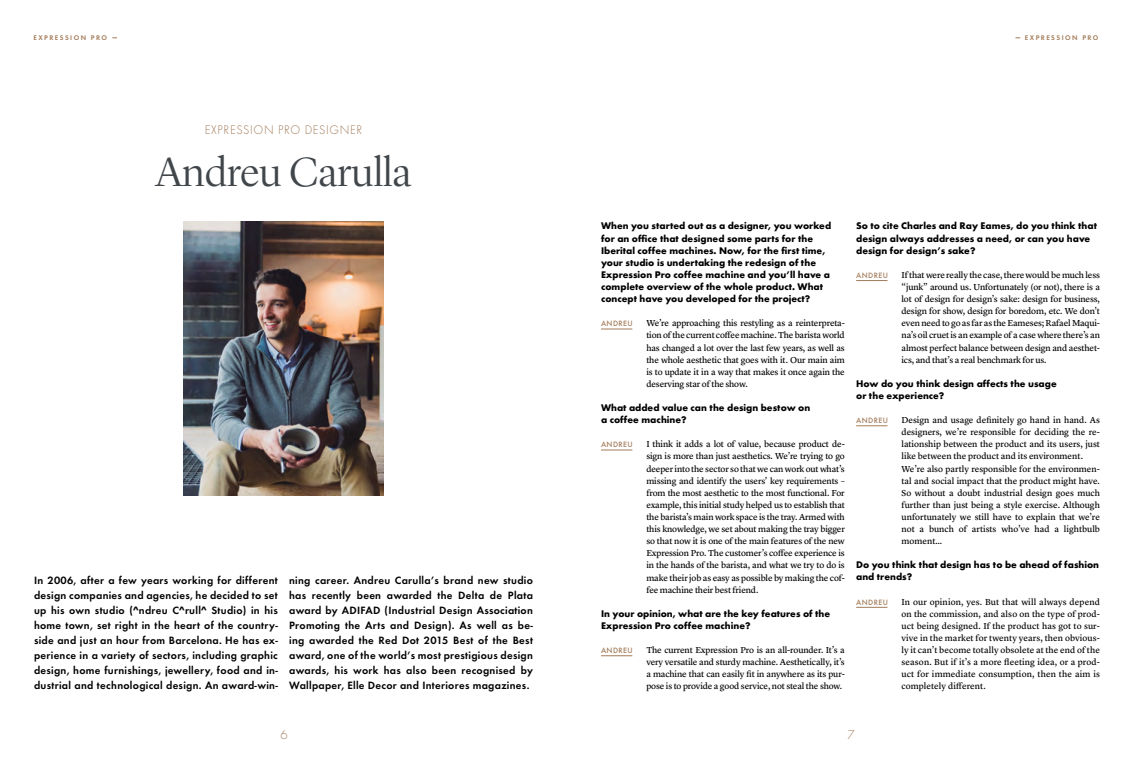
<style>
.page{position:relative;width:1134px;height:766px;background:#fff}
.page>*{position:absolute;margin:0;border:0;box-sizing:border-box;transform-origin:0 0}
.t1{font:300 42px "Lyon Display";color:#41464b}
.t2{font:300 13.2px "Futura TOT";color:#a37c5a}
.t3{font:300 13px "Futura T";letter-spacing:.05em;color:#a37c5a;scale:.95 1}
.t4{font:600 11px/15px "Futura T";letter-spacing:.025em;color:#000;text-align:justify}
.t5{font:700 10px/12.1px "Futura T";color:#000}
.t6{font:9px/12.1px "Lyon Text Regular No.2";color:#000;text-align:justify}
.t7{font:500 8px "Futura T";letter-spacing:.05em;color:#a37c5a}
.t8{font:7px "Futura TOT Dem";letter-spacing:.21em;color:#a37c5a}
</style>
<div class="page">
<img style="left:183px;top:222px;width:201px;height:273px">
<hr style="left:601px;top:328px;width:31px;height:1px;background:#a37c5a">
<hr style="left:856px;top:280px;width:31px;height:1px;background:#a37c5a">
<hr style="left:856px;top:425px;width:31px;height:1px;background:#a37c5a">
<hr style="left:856px;top:607px;width:31px;height:1px;background:#a37c5a">
<hr style="left:601px;top:449px;width:31px;height:1px;background:#a37c5a">
<hr style="left:601px;top:655px;width:31px;height:1px;background:#a37c5a">
<p class="t8" style="left:33px;top:34px;width:75px">EXPRESSION PRO</p>
<p class="t8" style="left:1025px;top:34px;width:75px">EXPRESSION PRO</p>
<h3 class="t3" style="left:205px;top:121px;width:57px">EXPRESSION</h3>
<h3 class="t3" style="left:278px;top:121px;width:9px">PRO</h3>
<h3 class="t3" style="left:305px;top:121px;width:31px">DESIGNER</h3>
<h1 class="t1" style="left:156px;top:141px;width:257px">Andreu Carulla</h1>
<p class="t4" style="left:34px;top:573px;width:245px">In 2006, after a few years working for different design companies and agencies, he decided to set up his own studio (^ndreu C^rull^ Studio) in his home town, set right in the heart of the country&shy;side and just an hour from Barcelona. He has ex&shy;perience in a variety of sectors, including graphic design, home furnishings, jewellery, food and in&shy;dustrial and technological design. An award-win-</p>
<p class="t4" style="left:289px;top:573px;width:245px">ning career. Andreu Carulla’s brand new studio has recently been awarded the Delta de Plata award by ADIFAD (Industrial Design Association Promoting the Arts and Design). As well as be&shy;ing awarded the Red Dot 2015 Best of the Best award, one of the world’s most prestigious design awards, his work has also been recognised by Wallpaper, Elle Decor and Interiores magazines.</p>
<p class="t5" style="left:601px;top:220px;width:232px">When you started out as a designer, you worked for an office that designed some parts for the Iberital coffee machines. Now, for the first time, your studio is undertaking the redesign of the Expression Pro coffee machine and you’ll have a complete overview of the whole product. What concept have you developed for the project?</p>
<p class="t6" style="left:646px;top:316px;width:200px">We’re approaching this restyling as a reinterpreta&shy;tion of the current coffee machine. The barista world has changed a lot over the last few years, as well as the whole aesthetic that goes with it. Our main aim is to update it in a way that makes it once again the deserving star of the show.</p>
<p class="t5" style="left:601px;top:401px;width:211px">What added value can the design bestow on a coffee machine?</p>
<p class="t6" style="left:646px;top:437px;width:200px">I think it adds a lot of value, because product de&shy;sign is more than just aesthetics. We’re trying to go deeper into the sector so that we can work out what’s missing and identify the users’ key requirements – from the most aesthetic to the most functional. For example, this initial study helped us to establish that the barista’s main work space is the tray. Armed with this knowledge, we set about making the tray bigger so that now it is one of the main features of the new Expression Pro. The customer’s coffee experience is in the hands of the barista, and what we try to do is make their job as easy as possible by making the cof&shy;fee machine their best friend.</p>
<p class="t5" style="left:601px;top:607px;width:231px">In your opinion, what are the key features of the<br>Expression Pro coffee machine?</p>
<p class="t6" style="left:646px;top:643px;width:200px">The current Expression Pro is an all-rounder. It’s a very versatile and sturdy machine. Aesthetically, it’s a machine that can easily fit in anywhere as its pur&shy;pose is to provide a good service, not steal the show.</p>
<p class="t7" style="left:601px;top:319px;width:33px">ANDREU</p>
<p class="t7" style="left:601px;top:440px;width:33px">ANDREU</p>
<p class="t7" style="left:601px;top:645px;width:33px">ANDREU</p>
<p class="t5" style="left:856px;top:220px;width:242px">So to cite Charles and Ray Eames, do you think that design always addresses a need, or can you have design for design’s sake?</p>
<p class="t6" style="left:901px;top:268px;width:200px">If that were really the case, there would be much less “junk” around us. Unfortunately (or not), there is a lot of design for design’s sake: design for business, design for show, design for boredom, etc. We don’t even need to go as far as the Eameses; Rafael Maqui&shy;na’s oil cruet is an example of a case where there’s an almost perfect balance between design and aesthet&shy;ics, and that’s a real benchmark for us.</p>
<p class="t5" style="left:856px;top:377px;width:202px">How do you think design affects the usage or the experience?</p>
<p class="t6" style="left:901px;top:413px;width:200px;text-align:left">Design and usage definitely go hand in hand. As designers, we’re responsible for deciding the re&shy;lationship between the product and its users, just like between the product and its environment.<br>We’re also partly responsible for the environmen&shy;tal and social impact that the product might have.<br>So without a doubt industrial design goes much further than just being a style exercise. Although unfortunately we still have to explain that we’re not a bunch of artists who’ve had a lightbulb moment…</p>
<p class="t5" style="left:856px;top:558px;width:244px">Do you think that design has to be ahead of fashion and trends?</p>
<p class="t6" style="left:901px;top:594px;width:200px">In our opinion, yes. But that will always depend on the commission, and also on the type of prod&shy;uct being designed. If the product has got to sur&shy;vive in the market for twenty years, then obvious&shy;ly it can’t become totally obsolete at the end of the season. But if it’s a more fleeting idea, or a prod&shy;uct for immediate consumption, then the aim is completely different.</p>
<p class="t7" style="left:856px;top:270px;width:33px">ANDREU</p>
<p class="t7" style="left:856px;top:415px;width:33px">ANDREU</p>
<p class="t7" style="left:856px;top:597px;width:33px">ANDREU</p>
<h2 class="t2" style="left:280px;top:727px;width:9px">6</h2>
<h2 class="t2" style="left:847px;top:727px;width:9px">7</h2>
</div>
